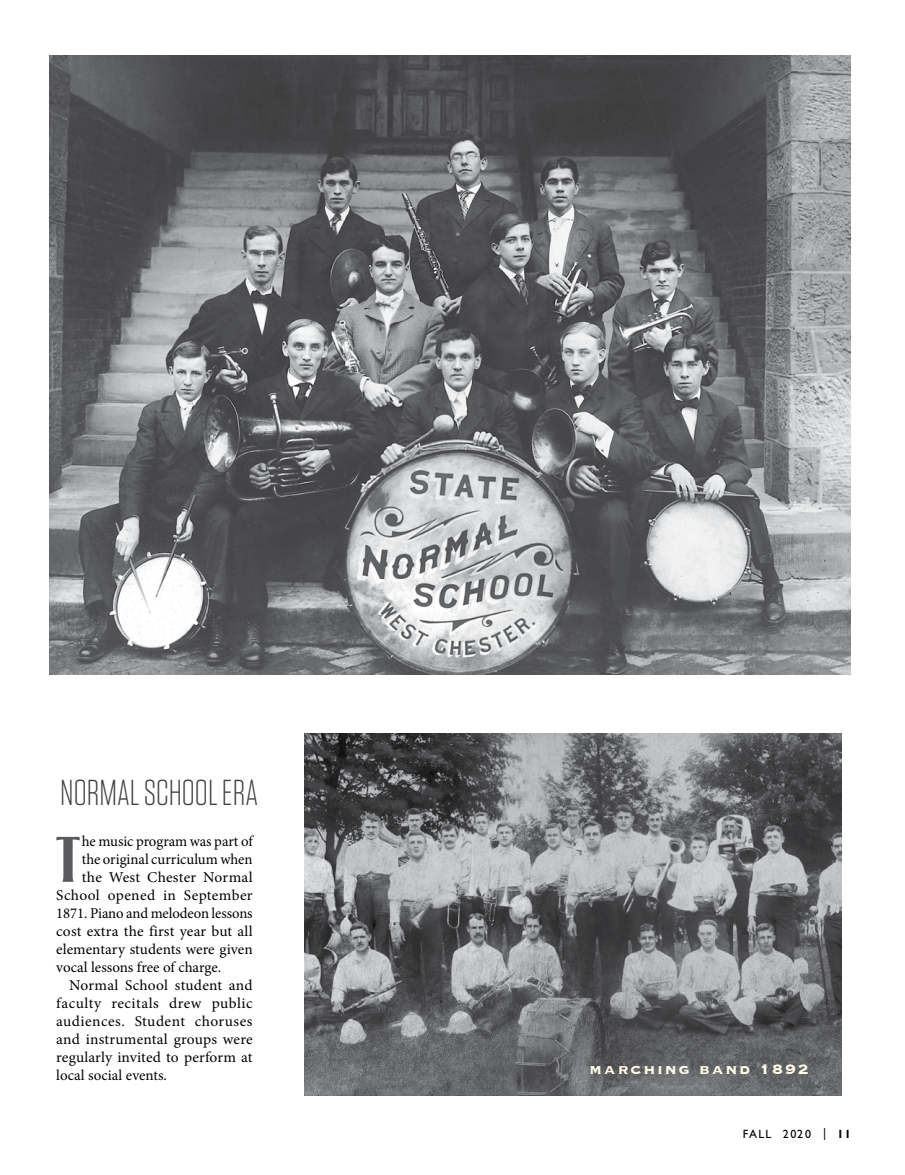
<style>
.page{position:relative;width:905px;height:1175px;background:#fff}
.page>*{position:absolute;margin:0;border:0;box-sizing:border-box;transform-origin:0 0}
.t1{font:75.45px "LHF Signmaker 2";color:#5a5a5c}
.t2{font:300 36px "Tungsten";color:#414142}
.t3{font:700 18px "Copperplate";letter-spacing:.1em;color:#fff9e8}
.t4{font:15px "Minion Pro";letter-spacing:.005em;color:#000}
.t5{font:15px "Minion Pro";letter-spacing:.035em;color:#000}
.t6{font:15px "Minion Pro";letter-spacing:.03em;color:#000}
.t7{font:12px "Gill Sans Std";letter-spacing:.1em;color:#000}
.s1{font-weight:700}
</style>
<div class="page">
<img style="left:50px;top:56px;width:800px;height:618px">
<img style="left:304px;top:734px;width:537px;height:361px">
<h2 class="t2" style="left:60px;top:774px;width:199px">NORMAL SCHOOL ERA</h2>
<h1 class="t1" style="left:56px;top:819px;width:25px">T</h1>
<p class="t4" style="left:82px;top:831px;width:172px">he music program was part of</p>
<p class="t4" style="left:82px;top:849px;width:172px">the original curriculum when</p>
<p class="t4" style="left:82px;top:867px;width:172px">the West Chester Normal</p>
<p class="t4" style="left:56px;top:885px;width:198px">School opened in September</p>
<p class="t4" style="left:56px;top:903px;width:198px">1871. Piano and melodeon lessons</p>
<p class="t4" style="left:56px;top:921px;width:198px">cost extra the first year but all</p>
<p class="t4" style="left:56px;top:939px;width:198px">elementary students were given</p>
<p class="t4" style="left:56px;top:957px;width:166px">vocal lessons free of charge.</p>
<p class="t4" style="left:69px;top:975px;width:185px">Normal School student and</p>
<p class="t5" style="left:56px;top:993px;width:198px">faculty recitals drew public</p>
<p class="t6" style="left:56px;top:1011px;width:198px">audiences. Student choruses</p>
<p class="t4" style="left:56px;top:1029px;width:198px">and instrumental groups were</p>
<p class="t4" style="left:56px;top:1047px;width:198px">regularly invited to perform at</p>
<p class="t4" style="left:56px;top:1065px;width:112px">local social events.</p>
<p class="t3" style="left:589px;top:1057px;width:221px">marching band 1892</p>
<p class="t7" style="left:743px;top:1127px;width:109px">FALL 2020 | <span class="s1">11</span></p>
</div>
